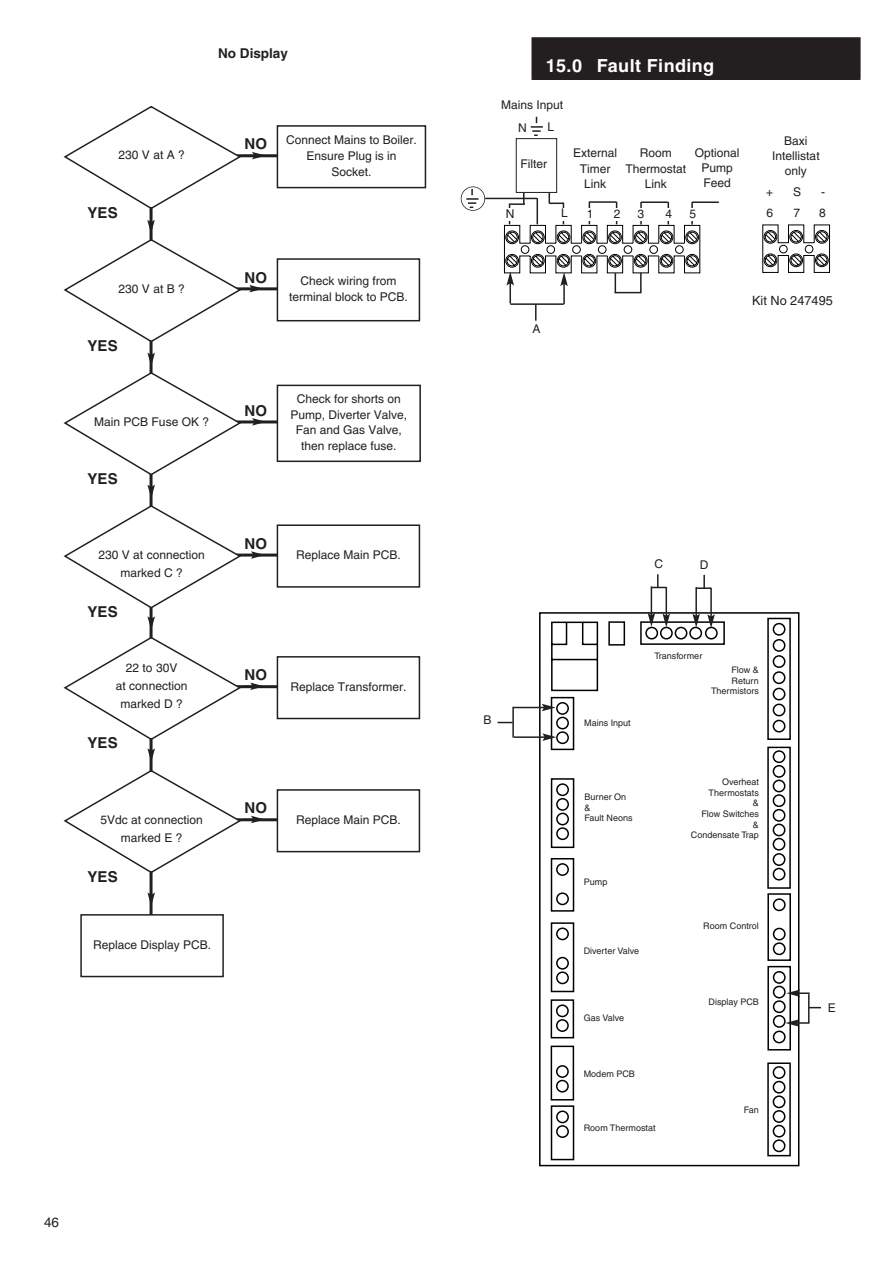
<style>
.page{position:relative;width:893px;height:1262px;background:#fff}
.page>*{position:absolute;margin:0;border:0;box-sizing:border-box;transform-origin:0 0}
.t1{font:700 18px "Helvetica";letter-spacing:.02em;color:#fff}
.t2{font:700 15px "Helvetica";color:#231f20}
.t3{font:700 13.5px "Helvetica";color:#231f20}
.t4{font:13.5px "Helvetica";color:#231f20}
.t5{font:12.75px "Helvetica";color:#231f20}
.t6{font:12px/15px "Helvetica";color:#231f20;text-align:center}
.t7{font:9px/10.5px "Helvetica";color:#231f20;text-align:right}
</style>
<div class="page">
<hr style="left:226px;top:154px;width:59px;height:3px;background:#231f20">
<hr style="left:226px;top:287px;width:59px;height:3px;background:#231f20">
<hr style="left:226px;top:420px;width:59px;height:3px;background:#231f20">
<hr style="left:226px;top:553px;width:59px;height:3px;background:#231f20">
<hr style="left:226px;top:685px;width:59px;height:3px;background:#231f20">
<hr style="left:226px;top:818px;width:59px;height:3px;background:#231f20">
<hr style="left:149px;top:200px;width:3px;height:721px;background:#231f20">
<div style="left:532px;top:38px;width:327px;height:41px;background:#231f20"></div>
<div style="left:531px;top:37px;width:329px;height:43px;border:2px solid #231f20"></div>
<div style="left:277px;top:126px;width:148px;height:62px;background:#fff"></div>
<div style="left:277px;top:125px;width:149px;height:63px;border:2px solid #231f20"></div>
<div style="left:277px;top:259px;width:142px;height:62px;background:#fff"></div>
<div style="left:277px;top:258px;width:143px;height:63px;border:2px solid #231f20"></div>
<div style="left:277px;top:385px;width:143px;height:76px;background:#fff"></div>
<div style="left:277px;top:384px;width:144px;height:78px;border:2px solid #231f20"></div>
<div style="left:277px;top:525px;width:142px;height:62px;background:#fff"></div>
<div style="left:277px;top:524px;width:143px;height:63px;border:2px solid #231f20"></div>
<div style="left:277px;top:657px;width:142px;height:61px;background:#fff"></div>
<div style="left:277px;top:656px;width:143px;height:63px;border:2px solid #231f20"></div>
<div style="left:277px;top:790px;width:142px;height:61px;background:#fff"></div>
<div style="left:277px;top:789px;width:143px;height:63px;border:2px solid #231f20"></div>
<div style="left:81px;top:915px;width:142px;height:61px;background:#fff"></div>
<div style="left:80px;top:914px;width:144px;height:63px;border:2px solid #231f20"></div>
<svg style="left:64px;top:770px;width:201px;height:103px"></svg>
<svg style="left:538px;top:611px;width:262px;height:556px"></svg>
<svg style="left:550px;top:620px;width:241px;height:537px"></svg>
<svg style="left:550px;top:620px;width:75px;height:72px"></svg>
<div style="left:772px;top:687px;width:13px;height:13px;border:2px solid #000;border-radius:50%"></div>
<hr style="left:650px;top:586px;width:2px;height:29px;background:#231f20">
<svg style="left:647px;top:613px;width:8px;height:14px"></svg>
<hr style="left:665px;top:587px;width:2px;height:29px;background:#231f20">
<svg style="left:662px;top:613px;width:8px;height:14px"></svg>
<svg style="left:651px;top:574px;width:15px;height:14px"></svg>
<svg style="left:692px;top:575px;width:22px;height:53px"></svg>
<hr style="left:513px;top:706px;width:31px;height:2px;background:#231f20">
<svg style="left:541px;top:704px;width:14px;height:7px"></svg>
<hr style="left:513px;top:736px;width:32px;height:2px;background:#231f20">
<svg style="left:542px;top:730px;width:33px;height:431px"></svg>
<hr style="left:512px;top:707px;width:2px;height:30px;background:#231f20">
<svg style="left:497px;top:722px;width:15px;height:1px"></svg>
<svg style="left:785px;top:989px;width:35px;height:37px"></svg>
<svg style="left:64px;top:106px;width:202px;height:260px"></svg>
<svg style="left:64px;top:372px;width:202px;height:126px"></svg>
<svg style="left:64px;top:505px;width:201px;height:125px"></svg>
<svg style="left:64px;top:636px;width:200px;height:126px"></svg>
<svg style="left:147px;top:887px;width:8px;height:19px"></svg>
<svg style="left:762px;top:224px;width:68px;height:49px"></svg>
<hr style="left:509px;top:283px;width:2px;height:20px;background:#231f20">
<hr style="left:563px;top:283px;width:2px;height:21px;background:#231f20">
<hr style="left:510px;top:303px;width:53px;height:2px;background:#231f20">
<svg style="left:535px;top:305px;width:1px;height:16px"></svg>
<hr style="left:692px;top:201px;width:26px;height:2px;background:#231f20">
<svg style="left:530px;top:117px;width:13px;height:19px"></svg>
<svg style="left:466px;top:189px;width:12px;height:19px"></svg>
<div style="left:516px;top:138px;width:41px;height:55px;border:1px solid #231f20"></div>
<svg style="left:503px;top:193px;width:197px;height:100px"></svg>
<div style="left:559px;top:208px;width:11px;height:12px;background:#fff"></div>
<div style="left:503px;top:208px;width:14px;height:13px;background:#fff"></div>
<div style="left:461px;top:186px;width:24px;height:25px;border:2px solid #231f20;border-radius:50%"></div>
<hr style="left:485px;top:198px;width:52px;height:1px;background:#231f20">
<hr style="left:536px;top:198px;width:2px;height:26px;background:#231f20">
<p class="t6" style="left:119px;top:149px;width:68px">230 V at A ?</p>
<p class="t2" style="left:88px;top:207px;width:32px">YES</p>
<p class="t3" style="left:218px;top:48px;width:71px">No Display</p>
<p class="t2" style="left:244px;top:139px;width:24px">NO</p>
<p class="t6" style="left:286px;top:133px;width:132px;line-height:15.8px">Connect Mains to Boiler.<br>Ensure Plug is in<br>Socket.</p>
<p class="t2" style="left:244px;top:272px;width:24px">NO</p>
<p class="t6" style="left:119px;top:282px;width:68px">230 V at B ?</p>
<p class="t6" style="left:289px;top:274px;width:120px;line-height:15.8px">Check wiring from terminal block to PCB.</p>
<p class="t2" style="left:88px;top:340px;width:32px">YES</p>
<p class="t6" style="left:94px;top:415px;width:116px">Main PCB Fuse OK ?</p>
<p class="t2" style="left:88px;top:473px;width:32px">YES</p>
<p class="t2" style="left:244px;top:405px;width:24px">NO</p>
<p class="t6" style="left:290px;top:392px;width:118px;line-height:15.8px">Check for shorts on<br>Pump, Diverter Valve,<br>Fan and Gas Valve, then replace fuse.</p>
<p class="t2" style="left:244px;top:538px;width:24px">NO</p>
<p class="t6" style="left:99px;top:547px;width:108px;line-height:18px">230 V at connection marked C ?</p>
<p class="t6" style="left:296px;top:548px;width:106px">Replace Main PCB.</p>
<p class="t2" style="left:88px;top:606px;width:32px">YES</p>
<p class="t6" style="left:116px;top:660px;width:73px;line-height:18px">22 to 30V<br>at connection marked D ?</p>
<p class="t2" style="left:88px;top:737px;width:32px">YES</p>
<p class="t2" style="left:244px;top:669px;width:24px">NO</p>
<p class="t6" style="left:290px;top:680px;width:118px">Replace Transformer.</p>
<p class="t2" style="left:244px;top:802px;width:24px">NO</p>
<p class="t6" style="left:101px;top:811px;width:104px;line-height:18px">5Vdc at connection marked E ?</p>
<p class="t6" style="left:296px;top:813px;width:106px">Replace Main PCB.</p>
<p class="t2" style="left:88px;top:870px;width:32px">YES</p>
<p class="t6" style="left:93px;top:938px;width:120px">Replace Display PCB.</p>
<p class="t4" style="left:44px;top:1216px;width:17px">46</p>
<h1 class="t1" style="left:545px;top:59px;width:170px">15.0 Fault Finding</h1>
<p class="t6" style="left:547px;top:95px;width:17px;line-height:22.2px;text-align:left;text-indent:-46px">Mains Input<br>L</p>
<p class="t6" style="left:518px;top:122px;width:10px">N</p>
<p class="t6" style="left:772px;top:135px;width:49px">Baxi<br>Intellistat only</p>
<p class="t6" style="left:573px;top:147px;width:46px">External<br>Timer<br>Link</p>
<p class="t6" style="left:695px;top:146px;width:46px">Optional<br>Pump<br>Feed</p>
<p class="t6" style="left:586px;top:207px;width:8px">1</p>
<p class="t6" style="left:613px;top:207px;width:8px">2</p>
<p class="t6" style="left:637px;top:207px;width:8px">3</p>
<p class="t6" style="left:665px;top:207px;width:8px">4</p>
<p class="t6" style="left:689px;top:207px;width:8px">5</p>
<p class="t6" style="left:766px;top:206px;width:8px">6</p>
<p class="t6" style="left:793px;top:206px;width:8px">7</p>
<p class="t6" style="left:819px;top:207px;width:8px">8</p>
<p class="t6" style="left:625px;top:147px;width:62px">Room<br>Thermostat<br>Link</p>
<p class="t6" style="left:520px;top:157px;width:28px">Filter</p>
<p class="t6" style="left:766px;top:185px;width:9px">+</p>
<p class="t6" style="left:793px;top:185px;width:10px">S</p>
<p class="t6" style="left:821px;top:185px;width:5px">-</p>
<p class="t6" style="left:506px;top:207px;width:10px">N</p>
<p class="t6" style="left:561px;top:207px;width:8px">L</p>
<p class="t6" style="left:532px;top:322px;width:10px">A</p>
<p class="t5" style="left:752px;top:296px;width:82px">Kit No 247495</p>
<p class="t6" style="left:483px;top:714px;width:10px">B</p>
<p class="t6" style="left:654px;top:557px;width:10px">C</p>
<p class="t6" style="left:699px;top:558px;width:10px">D</p>
<p class="t7" style="left:584px;top:718px;width:48px">Mains Input</p>
<p class="t7" style="left:654px;top:651px;width:49px">Transformer</p>
<p class="t7" style="left:711px;top:665px;width:49px">Flow &amp;<br>Return<br>Thermistors</p>
<p class="t7" style="left:584px;top:793px;width:50px;text-align:left">Burner On &amp;<br>Fault Neons</p>
<p class="t7" style="left:583px;top:877px;width:25px">Pump</p>
<p class="t7" style="left:583px;top:946px;width:57px">Diverter Valve</p>
<p class="t7" style="left:583px;top:1013px;width:42px">Gas Valve</p>
<p class="t7" style="left:583px;top:1069px;width:53px">Modem PCB</p>
<p class="t7" style="left:691px;top:778px;width:69px">Overheat<br>Thermostats<br>&amp;<br>Flow Switches<br>&amp;<br>Condensate Trap</p>
<p class="t7" style="left:703px;top:921px;width:57px">Room Control</p>
<p class="t7" style="left:708px;top:997px;width:52px">Display PCB</p>
<p class="t7" style="left:743px;top:1105px;width:17px">Fan</p>
<p class="t7" style="left:583px;top:1123px;width:73px">Room Thermostat</p>
<p class="t6" style="left:827px;top:1002px;width:10px">E</p>
</div>
